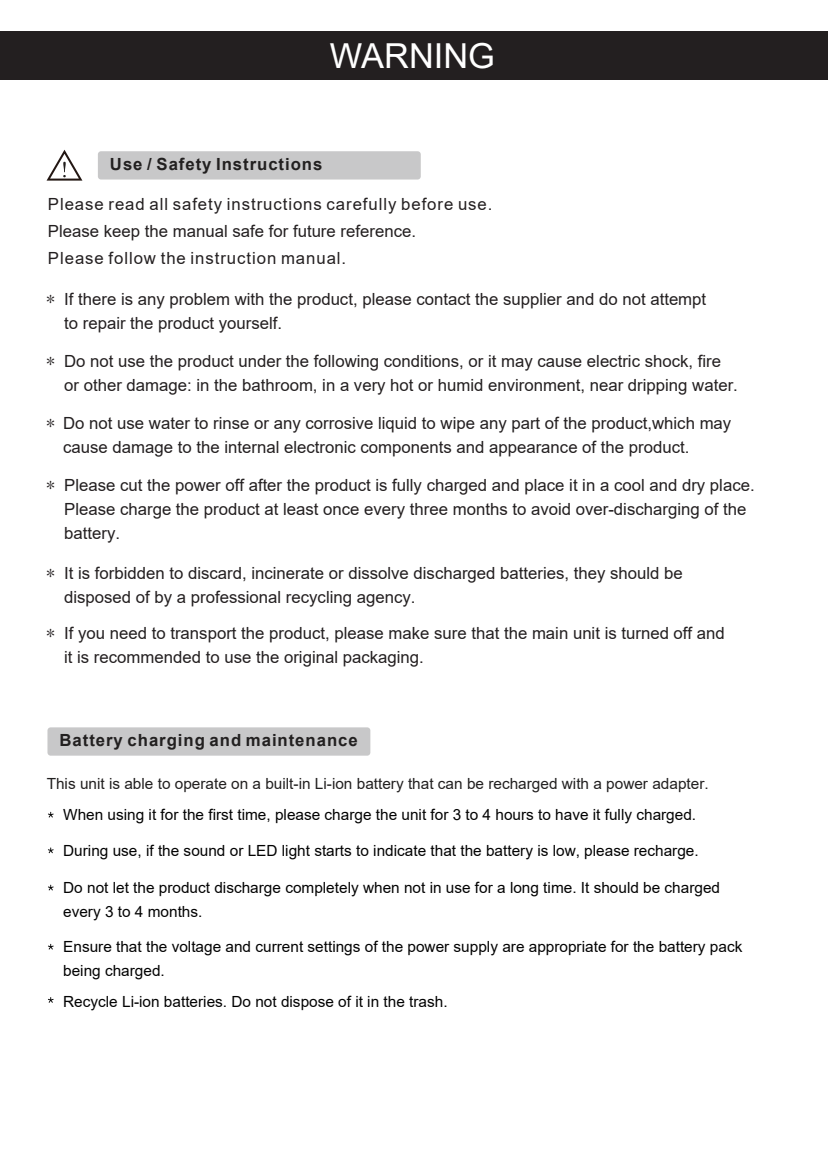
<style>
.page{position:relative;width:828px;height:1168px;background:#fff}
.page>*{position:absolute;margin:0;border:0;box-sizing:border-box;transform-origin:0 0}
.t1{font:34.4px "Arial";color:#fff}
.t2{font:16.8px/24px "Arial";color:#231f20}
.t3{font:16.8px/27.2px "Arial";letter-spacing:.055em;color:#231f20}
.t4{font:700 16.8px "Arial";letter-spacing:.055em;color:#222020}
.t5{font:15.2px/24px "Arial";color:#030303}
.t6{font:15.2px "Arial";color:#222020}
.s1{font-family:"Sim Sun"}
</style>
<div class="page">
<div style="left:0;top:31px;width:828px;height:48px;background:#231f20"></div>
<div style="left:47px;top:727px;width:323px;height:29px;background:#c8c8c9;border-radius:3px"></div>
<svg style="left:48px;top:812px;width:6px;height:5px"></svg>
<svg style="left:48px;top:847px;width:6px;height:6px"></svg>
<svg style="left:48px;top:885px;width:6px;height:5px"></svg>
<svg style="left:48px;top:944px;width:6px;height:5px"></svg>
<svg style="left:48px;top:997px;width:6px;height:6px"></svg>
<svg style="left:46px;top:149px;width:37px;height:32px"></svg>
<div style="left:98px;top:151px;width:323px;height:29px;background:#c8c8c9;border-radius:3px"></div>
<h1 class="t1" style="left:330px;top:32px;width:167px">WARNING</h1>
<p class="t4" style="left:110px;top:153px;width:214px">Use / Safety Instructions</p>
<p class="t3" style="left:48px;top:190px;width:446px">Please read all safety instructions carefully before use.<br>Please keep the manual safe for future reference.<br>Please follow the instruction manual.</p>
<p class="t2" style="left:64px;top:287px;width:643px;text-indent:-18px"><span class="s1">*</span> If there is any problem with the product, please contact the supplier and do not attempt to repair the product yourself.</p>
<p class="t2" style="left:64px;top:349px;width:675px;text-indent:-18px"><span class="s1">*</span> Do not use the product under the following conditions, or it may cause electric shock, fire or other damage: in the bathroom, in a very hot or humid environment, near dripping water.</p>
<p class="t2" style="left:63px;top:411px;width:669px;text-indent:-17px"><span class="s1">*</span> Do not use water to rinse or any corrosive liquid to wipe any part of the product,which may cause damage to the internal electronic components and appearance of the product.</p>
<p class="t2" style="left:64px;top:473px;width:692px;text-indent:-18px"><span class="s1">*</span> Please cut the power off after the product is fully charged and place it in a cool and dry place.<br>Please charge the product at least once every three months to avoid over-discharging of the battery.</p>
<p class="t2" style="left:64px;top:561px;width:620px;text-indent:-18px"><span class="s1">*</span> It is forbidden to discard, incinerate or dissolve discharged batteries, they should be disposed of by a professional recycling agency.</p>
<p class="t2" style="left:64px;top:621px;width:662px;text-indent:-18px"><span class="s1">*</span> If you need to transport the product, please make sure that the main unit is turned off and it is recommended to use the original packaging.</p>
<p class="t4" style="left:60px;top:729px;width:300px">Battery charging and maintenance</p>
<p class="t6" style="left:47px;top:774px;width:663px">This unit is able to operate on a built-in Li-ion battery that can be recharged with a power adapter.</p>
<p class="t5" style="left:63px;top:803px;width:634px">When using it for the first time, please charge the unit for 3 to 4 hours to have it fully charged.</p>
<p class="t5" style="left:63px;top:839px;width:637px">During use, if the sound or LED light starts to indicate that the battery is low, please recharge.</p>
<p class="t5" style="left:63px;top:876px;width:658px">Do not let the product discharge completely when not in use for a long time. It should be charged every 3 to 4 months.</p>
<p class="t5" style="left:63px;top:934px;width:680px">Ensure that the voltage and current settings of the power supply are appropriate for the battery pack being charged.</p>
<p class="t5" style="left:63px;top:989px;width:386px">Recycle Li-ion batteries. Do not dispose of it in the trash.</p>
</div>
